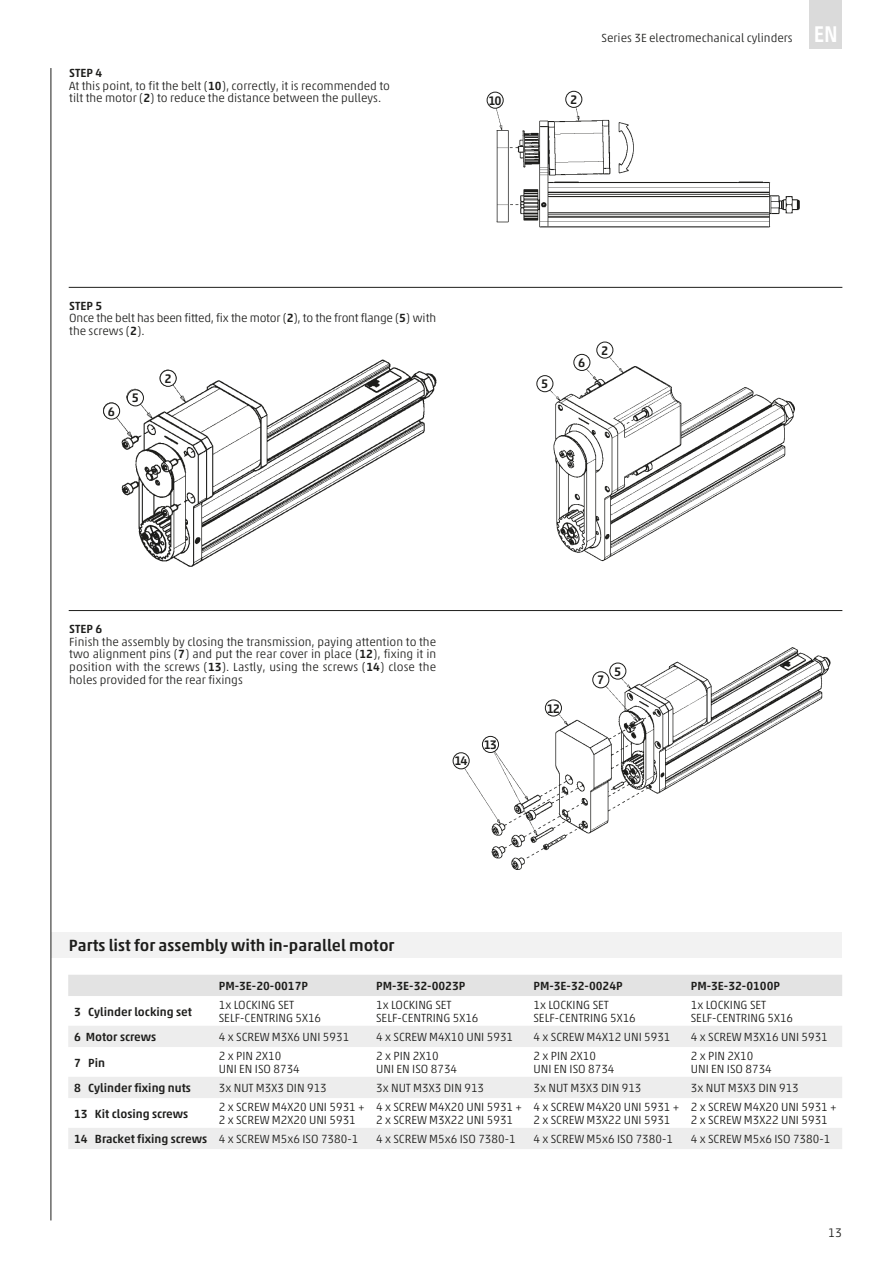
<style>
.page{position:relative;width:893px;height:1263px;background:#fff}
.page>*{position:absolute;margin:0;border:0;box-sizing:border-box;transform-origin:0 0}
.t1{font:500 16.5px "Akko W1 G";color:#1d1d1b}
.t2{font:500 12.6px "Akko W1 G";letter-spacing:-.11em;color:#1d1d1b}
.t3{font:300 12.6px "Akko W1 G";color:#1d1d1b}
.t4{font:300 12px/12.6px "Akko W1 G";color:#1d1d1b}
.t5{font:500 12px "Akko W1 G";color:#1d1d1b}
.t6{font:300 12px/12.8px "Akko W1 G";letter-spacing:-.02em;color:#1d1d1b}
.s1{font-weight:500}
.s2{font-weight:500;font-size:23.1px;color:#fff}
.s3{font-weight:300}
</style>
<div class="page">
<div style="left:809px;top:0;width:33px;height:49px;background:#dadada"></div>
<div style="left:51px;top:932px;width:790px;height:25px;background:#f2f2f2"></div>
<div style="left:68px;top:975px;width:774px;height:21px;background:#e3e3e3"></div>
<svg style="left:68px;top:1026px;width:774px;height:123px;fill:#ededed"></svg>
<hr style="left:51px;top:68px;width:1px;height:1152px;background:#1d1d1b">
<hr style="left:69px;top:287px;width:773px;height:1px;background:#1d1d1b">
<hr style="left:69px;top:610px;width:773px;height:1px;background:#1d1d1b">
<img style="left:486px;top:90px;width:314px;height:138px">
<div style="left:487px;top:92px;width:16px;height:16px;background:#fff;border-radius:50%"></div>
<div style="left:487px;top:92px;width:16px;height:17px;border:1px solid #1d1d1b;border-radius:50%"></div>
<div style="left:566px;top:91px;width:16px;height:16px;background:#fff;border-radius:50%"></div>
<div style="left:565px;top:91px;width:17px;height:17px;border:1px solid #1d1d1b;border-radius:50%"></div>
<img style="left:103px;top:359px;width:334px;height:208px">
<div style="left:104px;top:403px;width:16px;height:16px;background:#fff;border-radius:50%"></div>
<div style="left:103px;top:403px;width:17px;height:16px;border:1px solid #1d1d1b;border-radius:50%"></div>
<div style="left:160px;top:370px;width:16px;height:16px;background:#fff;border-radius:50%"></div>
<div style="left:160px;top:370px;width:16px;height:17px;border:1px solid #1d1d1b;border-radius:50%"></div>
<div style="left:127px;top:390px;width:16px;height:16px;background:#fff;border-radius:50%"></div>
<div style="left:127px;top:389px;width:17px;height:17px;border:1px solid #1d1d1b;border-radius:50%"></div>
<img style="left:536px;top:341px;width:259px;height:221px">
<div style="left:597px;top:342px;width:16px;height:16px;background:#fff;border-radius:50%"></div>
<div style="left:596px;top:342px;width:17px;height:16px;border:1px solid #1d1d1b;border-radius:50%"></div>
<div style="left:574px;top:354px;width:16px;height:16px;background:#fff;border-radius:50%"></div>
<div style="left:574px;top:354px;width:16px;height:17px;border:1px solid #1d1d1b;border-radius:50%"></div>
<div style="left:537px;top:376px;width:16px;height:16px;background:#fff;border-radius:50%"></div>
<div style="left:537px;top:375px;width:16px;height:17px;border:1px solid #1d1d1b;border-radius:50%"></div>
<img style="left:452px;top:647px;width:379px;height:223px">
<div style="left:593px;top:672px;width:16px;height:16px;background:#fff;border-radius:50%"></div>
<div style="left:592px;top:671px;width:17px;height:17px;border:1px solid #1d1d1b;border-radius:50%"></div>
<div style="left:610px;top:663px;width:16px;height:16px;background:#fff;border-radius:50%"></div>
<div style="left:609px;top:663px;width:17px;height:16px;border:1px solid #1d1d1b;border-radius:50%"></div>
<div style="left:453px;top:753px;width:16px;height:16px;background:#fff;border-radius:50%"></div>
<div style="left:453px;top:752px;width:16px;height:17px;border:1px solid #1d1d1b;border-radius:50%"></div>
<div style="left:482px;top:736px;width:16px;height:16px;background:#fff;border-radius:50%"></div>
<div style="left:482px;top:736px;width:17px;height:17px;border:1px solid #1d1d1b;border-radius:50%"></div>
<div style="left:545px;top:700px;width:16px;height:16px;background:#fff;border-radius:50%"></div>
<div style="left:545px;top:700px;width:17px;height:16px;border:1px solid #1d1d1b;border-radius:50%"></div>
<p class="t4" style="left:69px;top:66px;width:322px"><span class="s1">STEP 4<br></span>At this point, to fit the belt (<span class="s1">10</span>), correctly, it is recommended to tilt the motor (<span class="s1">2</span>) to reduce the distance between the pulleys.</p>
<p class="t2" style="left:489px;top:91px;width:14px">10</p>
<p class="t2" style="left:570px;top:90px;width:9px">2</p>
<p class="t4" style="left:601px;top:31px;width:238px">Series 3E electromechanical cylinders <span class="s2">EN</span></p>
<p class="t6" style="left:69px;top:298px;width:368px"><span class="s1">STEP 5<br></span>Once the belt has been fitted, fix the motor (<span class="s1">2</span>), to the front flange (<span class="s1">5</span>) with the screws (<span class="s1">2</span>).</p>
<p class="t2" style="left:108px;top:402px;width:9px">6</p>
<p class="t2" style="left:132px;top:389px;width:9px">5</p>
<p class="t2" style="left:164px;top:369px;width:9px">2</p>
<p class="t2" style="left:541px;top:375px;width:9px">5</p>
<p class="t2" style="left:578px;top:353px;width:9px">6</p>
<p class="t2" style="left:601px;top:341px;width:9px">2</p>
<p class="t5" style="left:69px;top:620px;width:35px">STEP 6</p>
<p class="t4" style="left:69px;top:634px;width:369px;text-align:justify">Finish the assembly by closing the transmission, paying attention to the two alignment pins (<span class="s1">7</span>) and put the rear cover in place (<span class="s1">12</span>), fixing it in position with the screws (<span class="s1">13</span>). Lastly, using the screws (<span class="s1">14</span>) close the holes provided for the rear fixings</p>
<p class="t2" style="left:455px;top:752px;width:14px">14</p>
<p class="t2" style="left:484px;top:735px;width:14px">13</p>
<p class="t2" style="left:547px;top:699px;width:14px">12</p>
<p class="t2" style="left:597px;top:671px;width:9px">7</p>
<p class="t2" style="left:614px;top:662px;width:9px">5</p>
<h1 class="t1" style="left:69px;top:933px;width:327px">Parts list for assembly with in-parallel motor</h1>
<p class="t5" style="left:219px;top:977px;width:91px">PM-3E-20-0017P</p>
<p class="t5" style="left:376px;top:977px;width:91px">PM-3E-32-0023P</p>
<p class="t5" style="left:533px;top:977px;width:91px">PM-3E-32-0024P</p>
<p class="t5" style="left:691px;top:977px;width:91px">PM-3E-32-0100P</p>
<p class="t5" style="left:74px;top:1002px;width:119px">3 Cylinder locking set</p>
<p class="t4" style="left:219px;top:998px;width:104px">1x LOCKING SET<br>SELF-CENTRING 5X16</p>
<p class="t4" style="left:376px;top:998px;width:104px">1x LOCKING SET<br>SELF-CENTRING 5X16</p>
<p class="t4" style="left:533px;top:998px;width:104px">1x LOCKING SET<br>SELF-CENTRING 5X16</p>
<p class="t4" style="left:691px;top:998px;width:104px">1x LOCKING SET<br>SELF-CENTRING 5X16</p>
<p class="t5" style="left:74px;top:1028px;width:84px">6 Motor screws</p>
<p class="t4" style="left:219px;top:1030px;width:132px">4 x SCREW M3X6 UNI 5931</p>
<p class="t4" style="left:376px;top:1030px;width:139px">4 x SCREW M4X10 UNI 5931</p>
<p class="t4" style="left:533px;top:1030px;width:139px">4 x SCREW M4X12 UNI 5931</p>
<p class="t4" style="left:691px;top:1030px;width:139px">4 x SCREW M3X16 UNI 5931</p>
<p class="t5" style="left:74px;top:1053px;width:32px">7 Pin</p>
<p class="t4" style="left:219px;top:1049px;width:83px">2 x PIN 2X10<br>UNI EN ISO 8734</p>
<p class="t4" style="left:376px;top:1049px;width:83px">2 x PIN 2X10<br>UNI EN ISO 8734</p>
<p class="t4" style="left:533px;top:1049px;width:83px">2 x PIN 2X10<br>UNI EN ISO 8734</p>
<p class="t4" style="left:691px;top:1049px;width:83px">2 x PIN 2X10<br>UNI EN ISO 8734</p>
<p class="t5" style="left:74px;top:1079px;width:118px">8 Cylinder fixing nuts</p>
<p class="t4" style="left:219px;top:1081px;width:110px">3x NUT M3X3 DIN 913</p>
<p class="t4" style="left:376px;top:1081px;width:110px">3x NUT M3X3 DIN 913</p>
<p class="t4" style="left:533px;top:1081px;width:110px">3x NUT M3X3 DIN 913</p>
<p class="t4" style="left:691px;top:1081px;width:110px">3x NUT M3X3 DIN 913</p>
<p class="t5" style="left:74px;top:1104px;width:116px">13 Kit closing screws</p>
<p class="t4" style="left:219px;top:1100px;width:148px">2 x SCREW M4X20 UNI 5931 +<br>2 x SCREW M2X20 UNI 5931</p>
<p class="t4" style="left:376px;top:1100px;width:148px">4 x SCREW M4X20 UNI 5931 +<br>2 x SCREW M3X22 UNI 5931</p>
<p class="t4" style="left:533px;top:1100px;width:148px">4 x SCREW M4X20 UNI 5931 +<br>2 x SCREW M3X22 UNI 5931</p>
<p class="t4" style="left:691px;top:1100px;width:148px">2 x SCREW M4X20 UNI 5931 +<br>2 x SCREW M3X22 UNI 5931</p>
<p class="t5" style="left:74px;top:1130px;width:286px">14 Bracket fixing screws <span class="s3">4 x SCREW M5x6 ISO 7380-1</span></p>
<p class="t4" style="left:376px;top:1132px;width:141px">4 x SCREW M5x6 ISO 7380-1</p>
<p class="t4" style="left:533px;top:1132px;width:141px">4 x SCREW M5x6 ISO 7380-1</p>
<p class="t4" style="left:691px;top:1132px;width:141px">4 x SCREW M5x6 ISO 7380-1</p>
<p class="t3" style="left:828px;top:1224px;width:15px">13</p>
</div>
